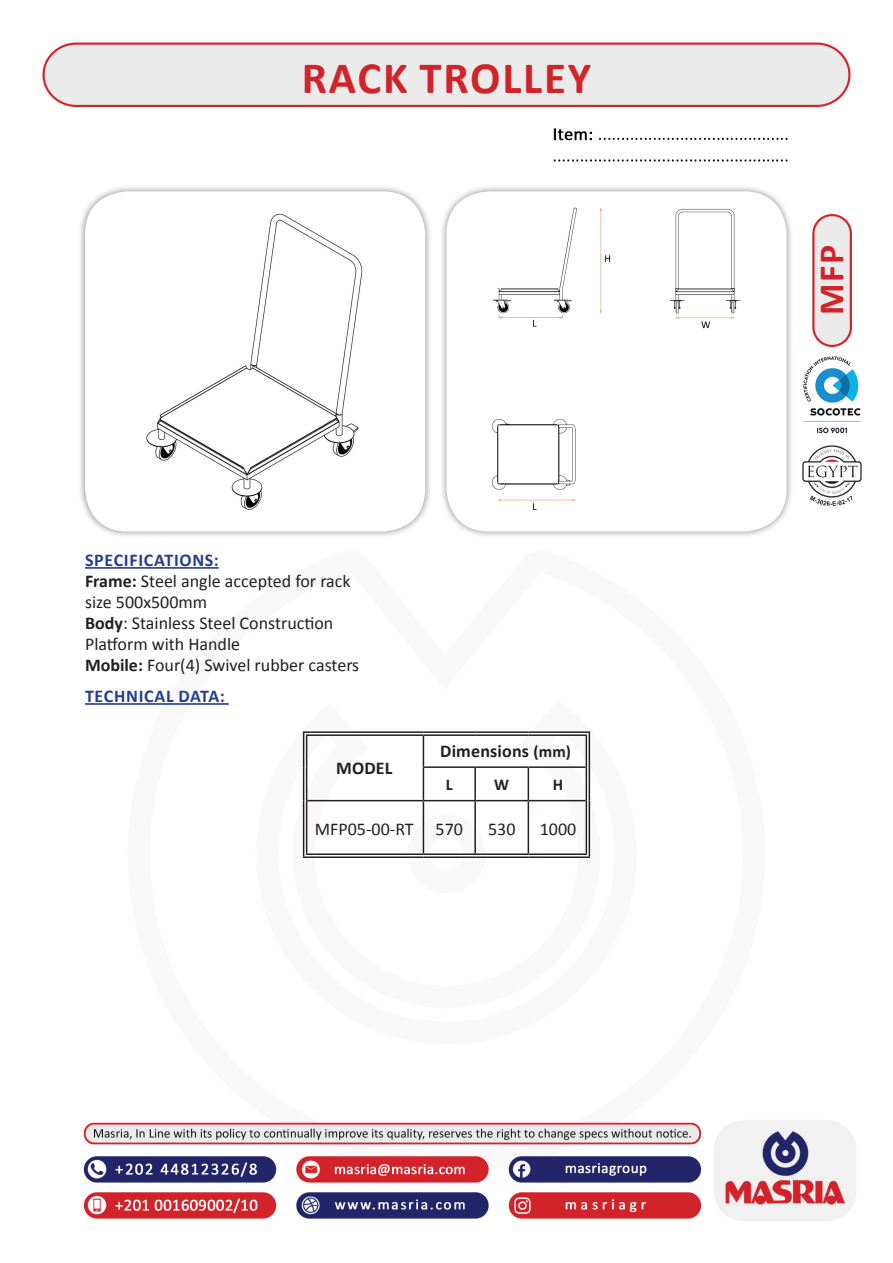
<style>
.page{position:relative;width:893px;height:1263px;background:#fff}
.page>*{position:absolute;margin:0;border:0;box-sizing:border-box;transform-origin:0 0}
.t1{font:700 45px "Calibri";letter-spacing:.04em;color:#d1232a}
.t2{font:700 36px "Calibri";color:#d1232a}
.t3{font:18px "Calibri";color:#231f20}
.t4{font:700 18px "Calibri";letter-spacing:.04em;color:#253f8e}
.t5{font:700 18px "Calibri";letter-spacing:.01em;color:#231f20}
.t6{font:700 16.5px "Calibri";color:#231f20}
.s1{font-weight:700}
.s2{font-size:16.5px}
</style>
<div class="page">
<img style="left:42px;top:42px;width:820px;height:1179px">
<div style="left:303px;top:731px;width:120px;height:5px;background:#fff"></div>
<svg style="left:304px;top:736px;width:2px;height:31px"></svg>
<div style="left:423px;top:731px;width:52px;height:5px;background:#fff"></div>
<div style="left:475px;top:731px;width:53px;height:5px;background:#fff"></div>
<div style="left:528px;top:731px;width:62px;height:5px;background:#fff"></div>
<svg style="left:587px;top:736px;width:2px;height:31px"></svg>
<svg style="left:304px;top:767px;width:2px;height:34px"></svg>
<svg style="left:587px;top:767px;width:2px;height:34px"></svg>
<svg style="left:304px;top:801px;width:2px;height:52px"></svg>
<svg style="left:587px;top:801px;width:2px;height:52px"></svg>
<div style="left:303px;top:853px;width:120px;height:5px;background:#fff"></div>
<div style="left:423px;top:853px;width:52px;height:5px;background:#fff"></div>
<div style="left:475px;top:853px;width:53px;height:5px;background:#fff"></div>
<div style="left:528px;top:853px;width:62px;height:5px;background:#fff"></div>
<hr style="left:423px;top:736px;width:1px;height:30px;background:#231f20">
<hr style="left:423px;top:766px;width:52px;height:2px;background:#231f20">
<hr style="left:423px;top:768px;width:1px;height:32px;background:#231f20">
<hr style="left:475px;top:766px;width:53px;height:2px;background:#231f20">
<hr style="left:474px;top:768px;width:2px;height:32px;background:#231f20">
<hr style="left:528px;top:766px;width:58px;height:2px;background:#231f20">
<hr style="left:528px;top:768px;width:1px;height:32px;background:#231f20">
<hr style="left:307px;top:800px;width:116px;height:1px;background:#231f20">
<hr style="left:423px;top:800px;width:52px;height:1px;background:#231f20">
<hr style="left:423px;top:801px;width:1px;height:52px;background:#231f20">
<hr style="left:475px;top:800px;width:53px;height:1px;background:#231f20">
<hr style="left:474px;top:801px;width:2px;height:52px;background:#231f20">
<hr style="left:528px;top:800px;width:58px;height:1px;background:#231f20">
<hr style="left:528px;top:801px;width:1px;height:52px;background:#231f20">
<hr style="left:303px;top:731px;width:120px;height:2px;background:#231f20">
<hr style="left:306px;top:734px;width:117px;height:2px;background:#231f20">
<hr style="left:303px;top:733px;width:1px;height:34px;background:#231f20">
<hr style="left:306px;top:736px;width:1px;height:31px;background:#231f20">
<hr style="left:423px;top:731px;width:52px;height:2px;background:#231f20">
<hr style="left:423px;top:734px;width:52px;height:2px;background:#231f20">
<hr style="left:475px;top:731px;width:53px;height:2px;background:#231f20">
<hr style="left:475px;top:734px;width:53px;height:2px;background:#231f20">
<hr style="left:528px;top:731px;width:62px;height:2px;background:#231f20">
<hr style="left:528px;top:734px;width:59px;height:2px;background:#231f20">
<hr style="left:586px;top:736px;width:1px;height:31px;background:#231f20">
<hr style="left:589px;top:733px;width:1px;height:34px;background:#231f20">
<hr style="left:303px;top:767px;width:1px;height:34px;background:#231f20">
<hr style="left:306px;top:767px;width:1px;height:34px;background:#231f20">
<hr style="left:586px;top:767px;width:1px;height:34px;background:#231f20">
<hr style="left:589px;top:767px;width:1px;height:34px;background:#231f20">
<hr style="left:303px;top:801px;width:1px;height:55px;background:#231f20">
<hr style="left:306px;top:801px;width:1px;height:52px;background:#231f20">
<hr style="left:586px;top:801px;width:1px;height:52px;background:#231f20">
<hr style="left:589px;top:801px;width:1px;height:55px;background:#231f20">
<hr style="left:306px;top:853px;width:117px;height:2px;background:#231f20">
<hr style="left:303px;top:856px;width:120px;height:2px;background:#231f20">
<hr style="left:423px;top:853px;width:52px;height:2px;background:#231f20">
<hr style="left:423px;top:856px;width:52px;height:2px;background:#231f20">
<hr style="left:475px;top:853px;width:53px;height:2px;background:#231f20">
<hr style="left:475px;top:856px;width:53px;height:2px;background:#231f20">
<hr style="left:528px;top:853px;width:59px;height:2px;background:#231f20">
<hr style="left:528px;top:856px;width:62px;height:2px;background:#231f20">
<hr style="left:85px;top:567px;width:134px;height:2px;background:#253f8e">
<div style="left:78px;top:184px;width:354px;height:355px;background:#231f20;opacity:.5"></div>
<img style="left:85px;top:191px;width:340px;height:340px">
<div style="left:439px;top:184px;width:355px;height:355px;background:#231f20;opacity:.5"></div>
<img style="left:446px;top:191px;width:341px;height:340px">
<hr style="left:85px;top:703px;width:144px;height:2px;background:#253f8e">
<p class="t1" style="left:302px;top:50px;width:291px">RACK TROLLEY</p>
<p class="t4" style="left:85px;top:549px;width:135px">SPECIFICATIONS:</p>
<p class="t3" style="left:85px;top:570px;width:267px"><span class="s1">Frame:</span> Steel angle accepted for rack</p>
<p class="t3" style="left:85px;top:591px;width:124px">size 500x500mm</p>
<p class="t3" style="left:85px;top:612px;width:250px"><span class="s1">Body</span>: Stainless Steel Construction</p>
<p class="t3" style="left:85px;top:633px;width:157px">Platform with Handle</p>
<p class="t3" style="left:85px;top:654px;width:276px"><span class="s1">Mobile:</span> Four(4) Swivel rubber casters</p>
<p class="t4" style="left:85px;top:685px;width:141px">TECHNICAL DATA:</p>
<p class="t5" style="left:336px;top:756px;width:58px">MODEL</p>
<p class="t5" style="left:440px;top:740px;width:132px">Dimensions <span class="s2">(mm)</span></p>
<p class="t6" style="left:446px;top:774px;width:8px">L</p>
<p class="t6" style="left:494px;top:774px;width:16px">W</p>
<p class="t6" style="left:553px;top:774px;width:12px">H</p>
<p class="t3" style="left:315px;top:817px;width:100px">MFP05-00-RT</p>
<p class="t3" style="left:436px;top:817px;width:29px">570</p>
<p class="t3" style="left:488px;top:817px;width:29px">530</p>
<p class="t3" style="left:540px;top:817px;width:38px">1000</p>
<h2 class="t2" style="left:808px;top:315px;width:71px;rotate:-90deg">MFP</h2>
</div>
